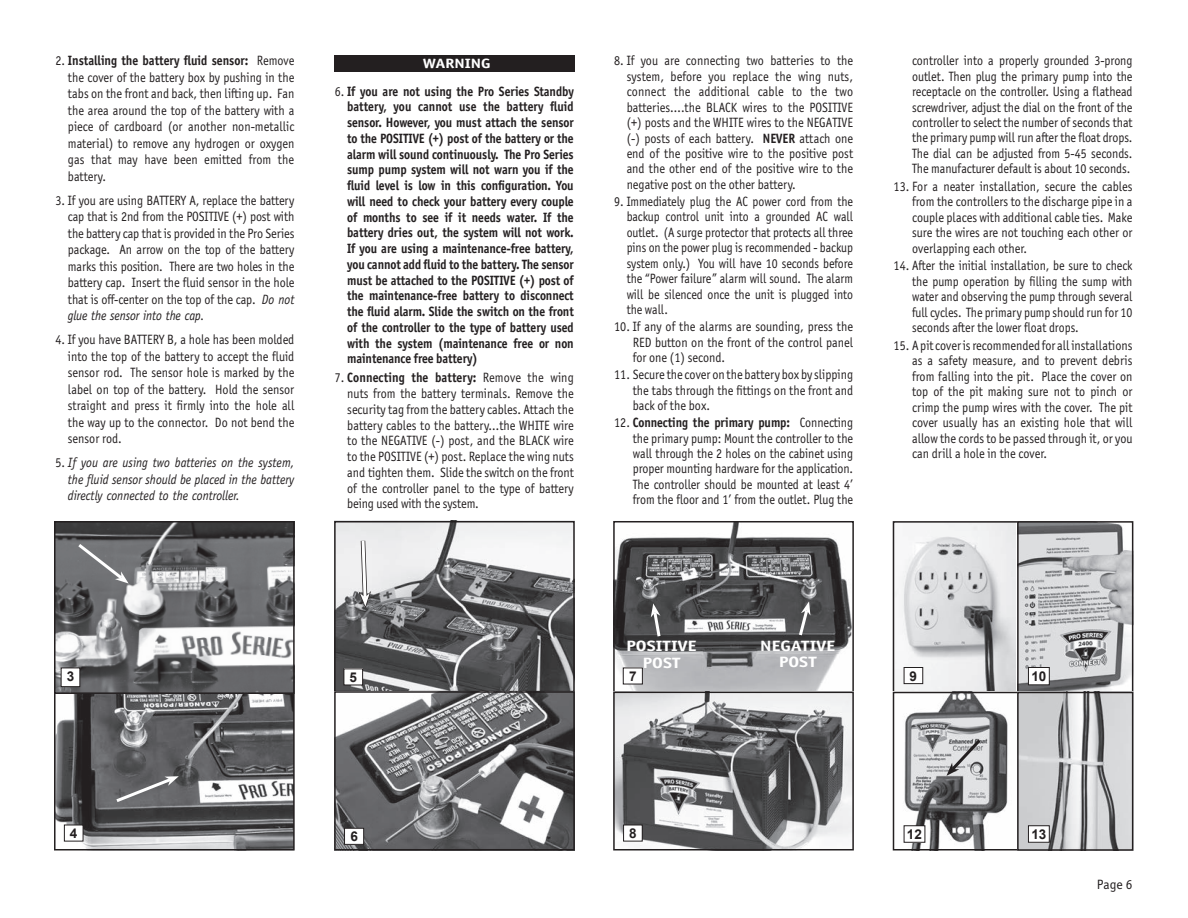
<style>
.page{position:relative;width:1188px;height:918px;background:#fff}
.page>*{position:absolute;margin:0;border:0;box-sizing:border-box;transform-origin:0 0}
.t1{font:700 15px/16.5px "Officina Sans ITC Pro";color:#fff;text-align:center;scale:1.25 1}
.t2{font:13.5px/15.5px "Officina Sans ITC Pro";color:#231f20;text-align:justify;scale:.9 1}
.t3{font:700 13.5px/15.8px "Officina Sans ITC Pro";letter-spacing:-.005em;color:#231f20;text-align:justify;scale:.89 1}
.t4{font:13.5px/15.5px "Officina Sans ITC Pro";color:#231f20;text-align:justify;scale:.89 1}
.t5{font:italic 13.5px/16.5px "Officina Sans Std";color:#231f20;text-align:justify;scale:.9 1}
.t6{font:700 13.5px "Arial";color:#231f20}
.t7{font:700 13.5px "Officina Sans ITC Pro";color:#fff;scale:1.25 1}
.t8{font:13.5px "Officina Sans ITC Pro";color:#231f20}
.s1{font-weight:700}
.s2{font-family:"Officina Sans Std";font-style:italic}
.s3{font-family:"Officina Sans ITC Pro";font-style:normal}
.s4{font-weight:400}
</style>
<div class="page">
<div style="left:335px;top:56px;width:240px;height:16px;background:#231f20"></div>
<img style="left:337px;top:524px;width:235px;height:165px">
<div style="left:334px;top:521px;width:241px;height:171px;border:2px solid #231f20"></div>
<div style="left:344px;top:669px;width:19px;height:16px;background:#fff"></div>
<img style="left:57px;top:694px;width:235px;height:154px">
<div style="left:54px;top:691px;width:241px;height:160px;border:2px solid #231f20"></div>
<div style="left:64px;top:825px;width:19px;height:16px;background:#fff"></div>
<svg style="left:337px;top:694px;width:235px;height:153px;background:#818183"></svg>
<div style="left:334px;top:691px;width:241px;height:159px;border:2px solid #231f20"></div>
<div style="left:345px;top:828px;width:19px;height:16px;background:#fff"></div>
<div style="left:344px;top:828px;width:20px;height:17px;border:1px solid #231f20"></div>
<img style="left:896px;top:524px;width:119px;height:166px">
<div style="left:893px;top:521px;width:126px;height:172px;border:2px solid #231f20"></div>
<div style="left:904px;top:668px;width:19px;height:16px;background:#fff"></div>
<div style="left:904px;top:667px;width:19px;height:17px;border:1px solid #231f20"></div>
<img style="left:1020px;top:524px;width:110px;height:166px">
<div style="left:1017px;top:521px;width:116px;height:172px;border:2px solid #231f20"></div>
<div style="left:1028px;top:668px;width:21px;height:17px;background:#fff"></div>
<div style="left:1028px;top:667px;width:22px;height:18px;border:1px solid #231f20"></div>
<img style="left:57px;top:524px;width:235px;height:167px">
<div style="left:54px;top:521px;width:241px;height:173px;border:2px solid #231f20"></div>
<div style="left:61px;top:668px;width:19px;height:19px;background:#fff"></div>
<div style="left:61px;top:668px;width:19px;height:19px;border:1px solid #231f20"></div>
<svg style="left:75px;top:541px;width:54px;height:43px;background:#7e7f82"></svg>
<img style="left:616px;top:524px;width:235px;height:166px">
<div style="left:613px;top:521px;width:241px;height:172px;border:2px solid #231f20"></div>
<svg style="left:651px;top:603px;width:12px;height:37px"></svg>
<svg style="left:797px;top:601px;width:13px;height:38px"></svg>
<div style="left:623px;top:668px;width:19px;height:16px;background:#fff"></div>
<div style="left:623px;top:668px;width:20px;height:16px;border:1px solid #231f20"></div>
<svg style="left:616px;top:695px;width:235px;height:152px"></svg>
<div style="left:613px;top:692px;width:241px;height:158px;border:2px solid #231f20"></div>
<div style="left:624px;top:825px;width:18px;height:16px;background:#fff"></div>
<div style="left:623px;top:825px;width:20px;height:16px;border:1px solid #231f20"></div>
<img style="left:893px;top:695px;width:124px;height:156px">
<div style="left:893px;top:692px;width:127px;height:158px;border:2px solid #231f20"></div>
<div style="left:904px;top:826px;width:21px;height:16px;background:#fff"></div>
<div style="left:904px;top:825px;width:21px;height:18px;border:1px solid #231f20"></div>
<svg style="left:1020px;top:695px;width:110px;height:153px;background:#bfc0c2"></svg>
<div style="left:1017px;top:692px;width:116px;height:159px;border:2px solid #231f20"></div>
<div style="left:1028px;top:826px;width:21px;height:16px;background:#fff"></div>
<div style="left:1028px;top:825px;width:22px;height:18px;border:1px solid #231f20"></div>
<svg style="left:358px;top:536px;width:13px;height:72px"></svg>
<svg style="left:946px;top:736px;width:38px;height:40px;background:#b7b7b9"></svg>
<svg style="left:113px;top:776px;width:66px;height:29px;background:#767779"></svg>
<p class="t2" style="left:68px;top:52px;width:253px;line-height:16.5px;text-indent:-12px">2. <span class="s1">Installing the battery fluid sensor:</span> Remove the cover of the battery box by pushing in the tabs on the front and back, then lifting up. Fan the area around the top of the battery with a piece of cardboard (or another non-metallic material) to remove any hydrogen or oxygen gas that may have been emitted from the battery.</p>
<p class="t2" style="left:68px;top:192px;width:253px;line-height:16.5px;text-indent:-12px">3. If you are using BATTERY A, replace the battery cap that is 2nd from the POSITIVE (+) post with the battery cap that is provided in the Pro Series package. An arrow on the top of the battery marks this position. There are two holes in the battery cap. Insert the fluid sensor in the hole that is off-center on the top of the cap. <span class="s2">Do not</span></p>
<p class="t5" style="left:68px;top:308px;width:153px">glue the sensor into the cap.</p>
<p class="t2" style="left:68px;top:331px;width:253px;line-height:16.5px;text-indent:-12px">4. If you have BATTERY B, a hole has been molded into the top of the battery to accept the fluid sensor rod. The sensor hole is marked by the label on top of the battery. Hold the sensor straight and press it firmly into the hole all the way up to the connector. Do not bend the sensor rod.</p>
<p class="t5" style="left:68px;top:455px;width:253px;text-indent:-12px"><span class="s3">5.</span> If you are using two batteries on the system, the fluid sensor should be placed in the battery directly connected to the controller.</p>
<p class="t7" style="left:423px;top:55px;width:56px">WARNING</p>
<p class="t3" style="left:347px;top:83px;width:256px;text-indent:-12px"><span class="s4">6.</span> If you are not using the Pro Series Standby battery, you cannot use the battery fluid sensor. However, you must attach the sensor to the POSITIVE (+) post of the battery or the alarm will sound continuously. The Pro Series sump pump system will not warn you if the fluid level is low in this configuration. You will need to check your battery every couple of months to see if it needs water. If the battery dries out, the system will not work.<br>If you are using a maintenance-free battery, you cannot add fluid to the battery. The sensor must be attached to the POSITIVE (+) post of the maintenance-free battery to disconnect the fluid alarm. Slide the switch on the front of the controller to the type of battery used with the system (maintenance free or non maintenance free battery)</p>
<p class="t2" style="left:347px;top:370px;width:253px;text-indent:-12px">7. <span class="s1">Connecting the battery:</span> Remove the wing nuts from the battery terminals. Remove the security tag from the battery cables. Attach the battery cables to the battery…the WHITE wire to the NEGATIVE (-) post, and the BLACK wire to the POSITIVE (+) post. Replace the wing nuts and tighten them. Slide the switch on the front of the controller panel to the type of battery being used with the system.</p>
<p class="t2" style="left:627px;top:53px;width:253px;text-indent:-12px">8. If you are connecting two batteries to the system, before you replace the wing nuts, connect the additional cable to the two batteries….the BLACK wires to the POSITIVE (+) posts and the WHITE wires to the NEGATIVE (-) posts of each battery. <span class="s1">NEVER</span> attach one end of the positive wire to the positive post and the other end of the positive wire to the negative post on the other battery.</p>
<p class="t2" style="left:627px;top:194px;width:253px;text-indent:-12px">9. Immediately plug the AC power cord from the backup control unit into a grounded AC wall outlet. (A surge protector that protects all three pins on the power plug is recommended - backup system only.) You will have 10 seconds before the “Power failure” alarm will sound. The alarm will be silenced once the unit is plugged into the wall.</p>
<p class="t2" style="left:633px;top:319px;width:246px;text-indent:-19px">10. If any of the alarms are sounding, press the RED button on the front of the control panel for one (1) second.</p>
<p class="t2" style="left:633px;top:367px;width:246px;text-indent:-19px">11. Secure the cover on the battery box by slipping the tabs through the fittings on the front and back of the box.</p>
<p class="t2" style="left:633px;top:415px;width:246px;text-indent:-18px">12. <span class="s1">Connecting the primary pump:</span> Connecting the primary pump: Mount the controller to the wall through the 2 holes on the cabinet using proper mounting hardware for the application.<br>The controller should be mounted at least 4’ from the floor and 1’ from the outlet. Plug the</p>
<p class="t4" style="left:912px;top:53px;width:249px">controller into a properly grounded 3-prong outlet. Then plug the primary pump into the receptacle on the controller. Using a flathead screwdriver, adjust the dial on the front of the controller to select the number of seconds that the primary pump will run after the float drops.<br>The dial can be adjusted from 5-45 seconds.<br>The manufacturer default is about 10 seconds.</p>
<p class="t2" style="left:912px;top:179px;width:246px;text-indent:-19px">13. For a neater installation, secure the cables from the controllers to the discharge pipe in a couple places with additional cable ties. Make sure the wires are not touching each other or overlapping each other.</p>
<p class="t2" style="left:912px;top:258px;width:246px;text-indent:-18px">14. After the initial installation, be sure to check the pump operation by filling the sump with water and observing the pump through several full cycles. The primary pump should run for 10 seconds after the lower float drops.</p>
<p class="t2" style="left:912px;top:338px;width:246px;text-indent:-19px">15. A pit cover is recommended for all installations as a safety measure, and to prevent debris from falling into the pit. Place the cover on top of the pit making sure not to pinch or crimp the pump wires with the cover. The pit cover usually has an existing hole that will allow the cords to be passed through it, or you can drill a hole in the cover.</p>
<p class="t1" style="left:626px;top:638px;width:58px">POSITIVE<br>POST</p>
<p class="t1" style="left:760px;top:637px;width:62px">NEGATIVE<br>POST</p>
<p class="t6" style="left:629px;top:667px;width:9px">7</p>
<p class="t6" style="left:67px;top:667px;width:9px">3</p>
<p class="t6" style="left:910px;top:667px;width:9px">9</p>
<p class="t6" style="left:1031px;top:667px;width:17px">10</p>
<p class="t6" style="left:350px;top:668px;width:9px">5</p>
<p class="t6" style="left:70px;top:824px;width:9px">4</p>
<p class="t6" style="left:350px;top:828px;width:9px">6</p>
<p class="t6" style="left:629px;top:824px;width:9px">8</p>
<p class="t6" style="left:907px;top:825px;width:17px">12</p>
<p class="t6" style="left:1031px;top:825px;width:17px">13</p>
<p class="t8" style="left:1097px;top:876px;width:37px">Page 6</p>
</div>
